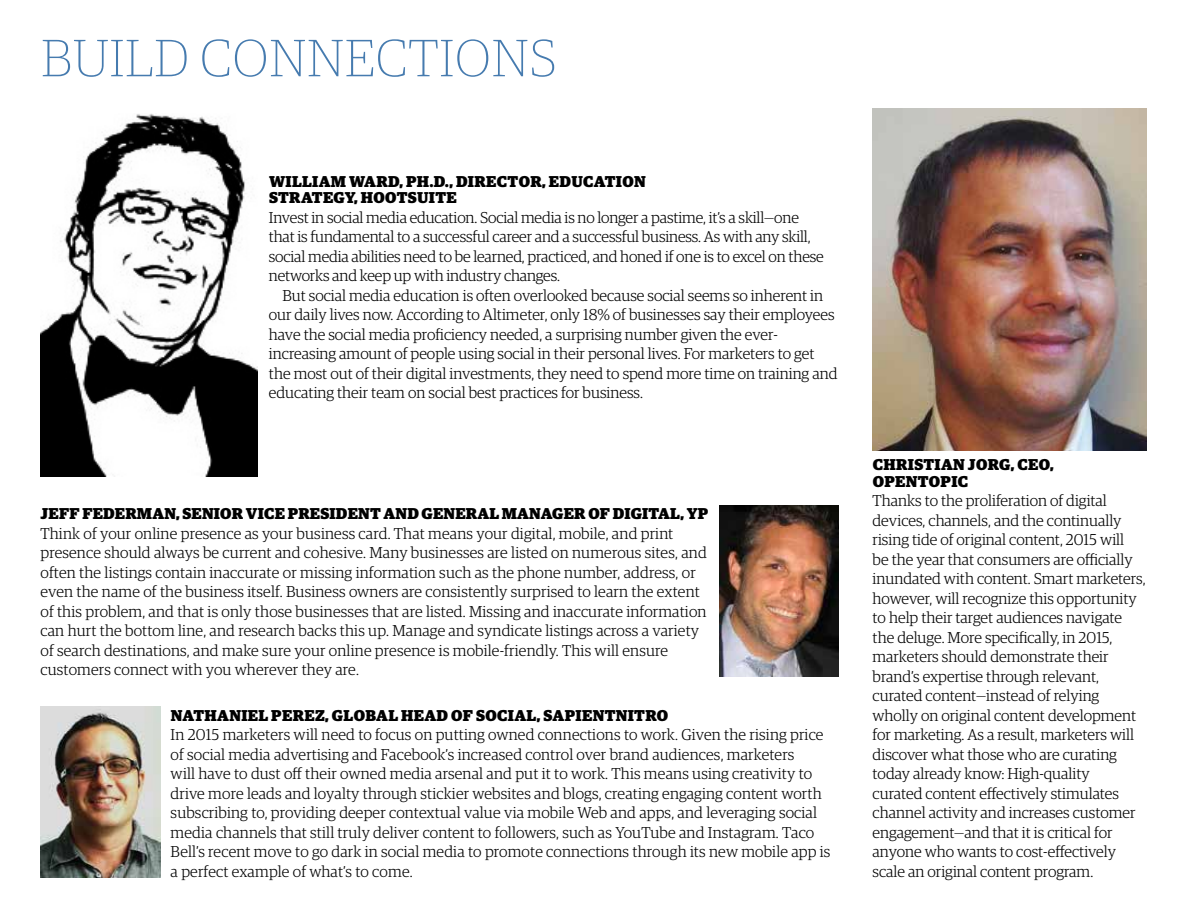
<style>
.page{position:relative;width:1188px;height:918px;background:#fff}
.page>*{position:absolute;margin:0;border:0;box-sizing:border-box;transform-origin:0 0}
.t1{font:100 52.5px "Guardian Egyp";letter-spacing:.02em;color:#467baf}
.t2{font:300 15.75px/19.5px "Guardian Egyp";color:#000}
.t3{font:900 15.75px/16.5px "Guardian Egyp";letter-spacing:.02em;color:#000}
</style>
<div class="page">
<img style="left:873px;top:108px;width:273px;height:342px">
<img style="left:40px;top:114px;width:218px;height:362px">
<img style="left:40px;top:707px;width:120px;height:170px">
<img style="left:719px;top:506px;width:120px;height:170px">
<h1 class="t1" style="left:41px;top:25px;width:517px">BUILD CONNECTIONS</h1>
<p class="t3" style="left:269px;top:171px;width:378px">WILLIAM WARD, PH.D., DIRECTOR, EDUCATION<br>STRATEGY, HOOTSUITE</p>
<p class="t2" style="left:269px;top:207px;width:556px">Invest in social media education. Social media is no longer a pastime, it’s a skill—one that is fundamental to a successful career and a successful business. As with any skill, social media abilities need to be learned, practiced, and honed if one is to excel on these networks and keep up with industry changes.</p>
<p class="t2" style="left:269px;top:285px;width:570px;text-indent:13px">But social media education is often overlooked because social seems so inherent in our daily lives now. According to Altimeter, only 18% of businesses say their employees have the social media proficiency needed, a surprising number given the ever&shy;increasing amount of people using social in their personal lives. For marketers to get the most out of their digital investments, they need to spend more time on training and educating their team on social best practices for business.</p>
<p class="t3" style="left:41px;top:504px;width:669px">JEFF FEDERMAN, SENIOR VICE PRESIDENT AND GENERAL MANAGER OF DIGITAL, YP</p>
<p class="t2" style="left:41px;top:523px;width:668px">Think of your online presence as your business card. That means your digital, mobile, and print presence should always be current and cohesive. Many businesses are listed on numerous sites, and often the listings contain inaccurate or missing information such as the phone number, address, or even the name of the business itself. Business owners are consistently surprised to learn the extent of this problem, and that is only those businesses that are listed. Missing and inaccurate information can hurt the bottom line, and research backs this up. Manage and syndicate listings across a variety of search destinations, and make sure your online presence is mobile-friendly. This will ensure customers connect with you wherever they are.</p>
<p class="t3" style="left:171px;top:705px;width:499px">NATHANIEL PEREZ, GLOBAL HEAD OF SOCIAL, SAPIENTNITRO</p>
<p class="t2" style="left:171px;top:724px;width:661px">In 2015 marketers will need to focus on putting owned connections to work. Given the rising price of social media advertising and Facebook’s increased control over brand audiences, marketers<br>will have to dust off their owned media arsenal and put it to work. This means using creativity to drive more leads and loyalty through stickier websites and blogs, creating engaging content worth subscribing to, providing deeper contextual value via mobile Web and apps, and leveraging social media channels that still truly deliver content to followers, such as YouTube and Instagram. Taco Bell’s recent move to go dark in social media to promote connections through its new mobile app is a perfect example of what’s to come.</p>
<p class="t3" style="left:873px;top:455px;width:183px">CHRISTIAN JORG, CEO,<br>OPENTOPIC</p>
<p class="t2" style="left:873px;top:490px;width:274px">Thanks to the proliferation of digital devices, channels, and the continually rising tide of original content, 2015 will<br>be the year that consumers are officially inundated with content. Smart marketers, however, will recognize this opportunity to help their target audiences navigate the deluge. More specifically, in 2015, marketers should demonstrate their brand’s expertise through relevant, curated content—instead of relying wholly on original content development for marketing. As a result, marketers will discover what those who are curating today already know: High-quality<br>curated content effectively stimulates channel activity and increases customer engagement—and that it is critical for anyone who wants to cost-effectively scale an original content program.</p>
</div>
